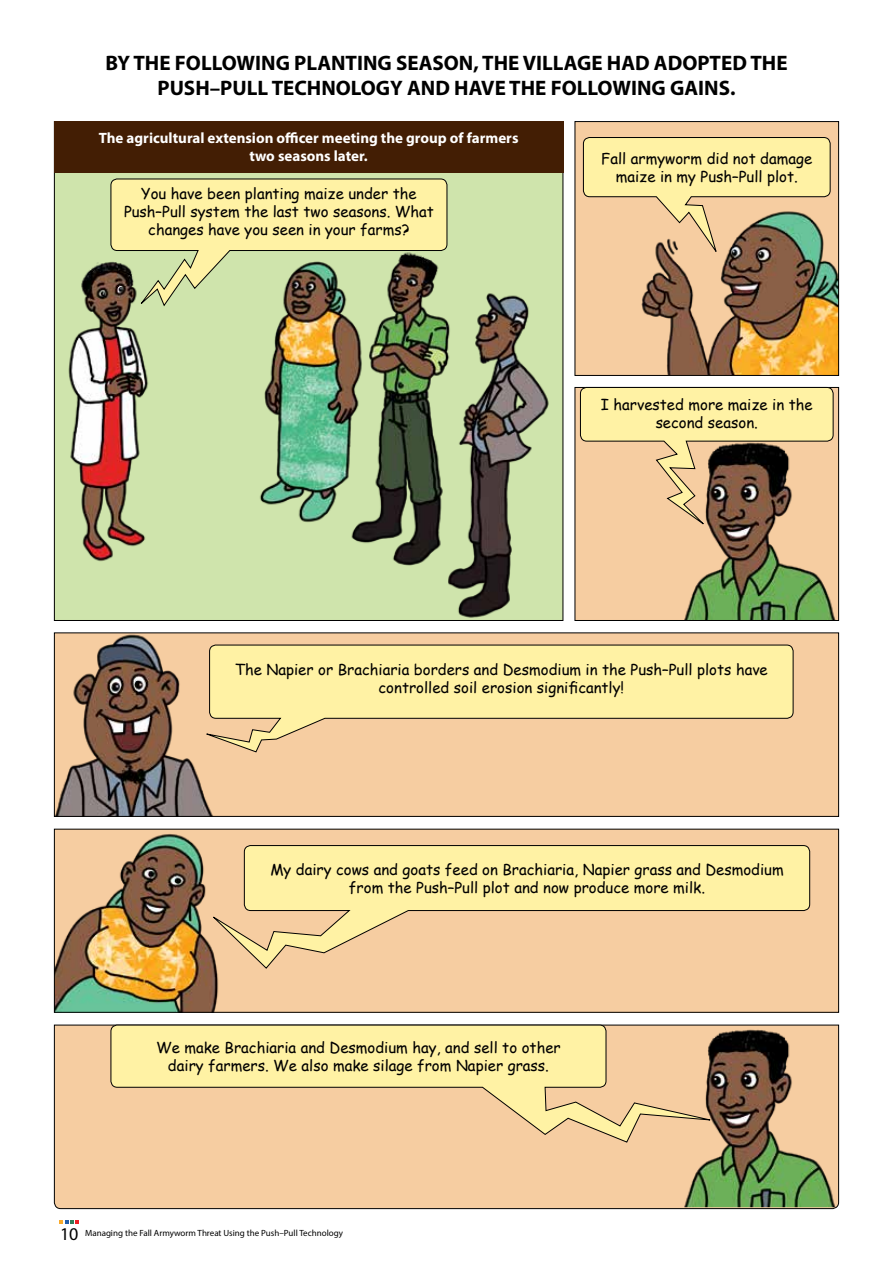
<style>
.page{position:relative;width:893px;height:1263px;background:#fff}
.page>*{position:absolute;margin:0;border:0;box-sizing:border-box;transform-origin:0 0}
.t1{font:700 21px/25.2px "Myriad Pro";color:#000;text-align:center}
.t2{font:15px/18px "Comic Sans MS";color:#000;text-align:center}
.t3{font:700 15px/18px "Myriad Pro";color:#fff;text-align:center}
.t4{font:9px "Myriad Pro";color:#000}
.s1{font-size:18px}
</style>
<div class="page">
<svg style="left:60px;top:1220px;width:19px;height:4px"></svg>
<div style="left:575px;top:122px;width:264px;height:253px;background:#f6cda1"></div>
<img style="left:641px;top:256px;width:196px;height:118px">
<div style="left:575px;top:121px;width:264px;height:255px;border:1px solid #000"></div>
<div style="left:54px;top:829px;width:785px;height:183px;background:#f6cda1"></div>
<img style="left:56px;top:834px;width:163px;height:177px">
<div style="left:54px;top:829px;width:785px;height:184px;border:1px solid #000"></div>
<div style="left:54px;top:633px;width:785px;height:183px;background:#f6cda1"></div>
<img style="left:56px;top:634px;width:157px;height:181px">
<div style="left:54px;top:632px;width:785px;height:185px;border:1px solid #000"></div>
<div style="left:54px;top:122px;width:509px;height:498px;background:#cfe4ac"></div>
<svg style="left:54px;top:1024px;width:785px;height:185px"></svg>
<div style="left:575px;top:387px;width:264px;height:233px;background:#f6cda1"></div>
<img style="left:684px;top:530px;width:151px;height:89px">
<div style="left:575px;top:387px;width:264px;height:234px;border:1px solid #000"></div>
<div style="left:110px;top:178px;width:338px;height:68px;background:#fff2a4"></div>
<div style="left:54px;top:121px;width:509px;height:51px;background:#431e04"></div>
<svg style="left:580px;top:387px;width:254px;height:143px"></svg>
<svg style="left:110px;top:1024px;width:601px;height:119px"></svg>
<svg style="left:583px;top:137px;width:248px;height:119px"></svg>
<svg style="left:208px;top:845px;width:602px;height:124px"></svg>
<svg style="left:198px;top:644px;width:596px;height:109px"></svg>
<img style="left:66px;top:246px;width:486px;height:375px">
<h1 class="t1" style="left:105px;top:49px;width:684px">BY THE FOLLOWING PLANTING SEASON, THE VILLAGE HAD ADOPTED THE<br>PUSH–PULL TECHNOLOGY AND HAVE THE FOLLOWING GAINS.</h1>
<p class="t3" style="left:99px;top:129px;width:421px">The agricultural extension officer meeting the group of farmers two seasons later.</p>
<p class="t2" style="left:124px;top:184px;width:311px">You have been planting maize under the<br>Push–Pull system the last two seasons. What changes have you seen in your farms?</p>
<p class="t2" style="left:601px;top:149px;width:212px">Fall armyworm did not damage maize in my Push–Pull plot.</p>
<p class="t2" style="left:601px;top:395px;width:213px">I harvested more maize in the second season.</p>
<p class="t2" style="left:235px;top:660px;width:534px">The Napier or Brachiaria borders and Desmodium in the Push–Pull plots have controlled soil erosion significantly!</p>
<p class="t2" style="left:270px;top:860px;width:515px">My dairy cows and goats feed on Brachiaria, Napier grass and Desmodium from the Push–Pull plot and now produce more milk.</p>
<p class="t2" style="left:156px;top:1038px;width:406px">We make Brachiaria and Desmodium hay, and sell to other dairy farmers. We also make silage from Napier grass.</p>
<p class="t4" style="left:60px;top:1227px;width:284px"><span class="s1">10</span> Managing the Fall Armyworm Threat Using the Push–Pull Technology</p>
</div>
